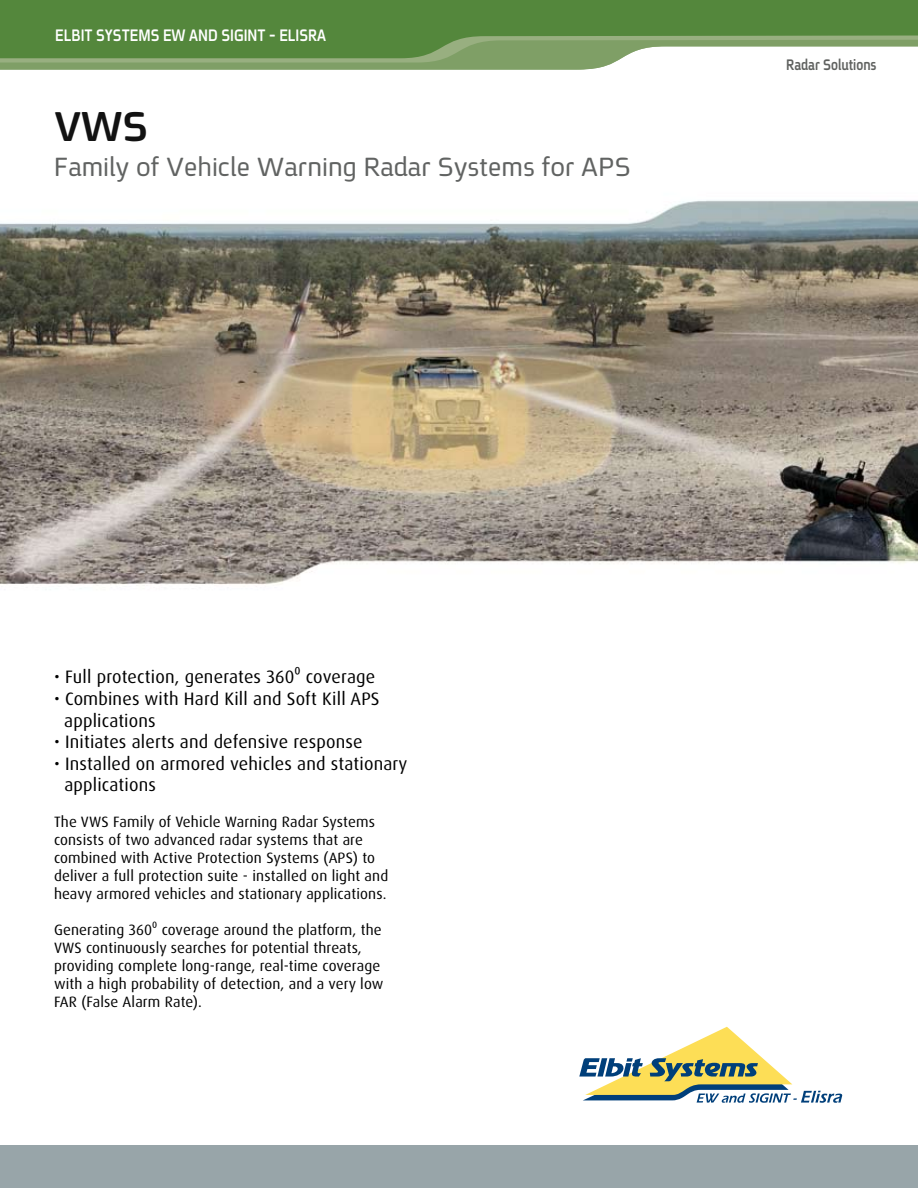
<style>
.page{position:relative;width:918px;height:1188px;background:#fff}
.page>*{position:absolute;margin:0;border:0;box-sizing:border-box;transform-origin:0 0}
.t1{font:700 45px "Fb Spoiler Eng";color:#121212}
.t2{font:28.5px "Fb Spoiler Eng";color:#616362}
.t3{font:18px/21.6px "Dax OT";letter-spacing:.01em;color:#000}
.t4{font:700 18px "Fb Spoiler Eng";color:#fff;scale:.85 1}
.t5{font:700 16.5px "Fb Spoiler Eng";color:#5f615f;scale:.85 1}
.t6{font:15px/18px "Dax OT";letter-spacing:.01em;color:#000}
</style>
<div class="page">
<img style="left:0;top:200px;width:918px;height:386px">
<div style="left:0;top:0;width:918px;height:35px;background:#54873c"></div>
<svg style="left:0;top:35px;width:918px;height:34px"></svg>
<div style="left:0;top:1145px;width:918px;height:43px;background:#98a5a9"></div>
<svg style="left:579px;top:1027px;width:264px;height:76px"></svg>
<p class="t4" style="left:55px;top:27px;width:320px">ELBIT SYSTEMS EW AND SIGINT – ELISRA</p>
<h1 class="t1" style="left:54px;top:104px;width:95px">VWS</h1>
<h2 class="t2" style="left:54px;top:152px;width:579px">Family of Vehicle Warning Radar Systems for APS</h2>
<p class="t5" style="left:786px;top:57px;width:108px">Radar Solutions</p>
<p class="t3" style="left:54px;top:667px;width:323px">• Full protection, generates 360⁰ coverage</p>
<p class="t3" style="left:64px;top:688px;width:317px;text-indent:-10px">• Combines with Hard Kill and Soft Kill APS applications</p>
<p class="t3" style="left:54px;top:731px;width:310px">• Initiates alerts and defensive response</p>
<p class="t3" style="left:64px;top:753px;width:344px;text-indent:-10px">• Installed on armored vehicles and stationary applications</p>
<p class="t6" style="left:54px;top:813px;width:336px">The VWS Family of Vehicle Warning Radar Systems consists of two advanced radar systems that are combined with Active Protection Systems (APS) to deliver a full protection suite - installed on light and heavy armored vehicles and stationary applications.</p>
<p class="t6" style="left:54px;top:921px;width:331px">Generating 360⁰ coverage around the platform, the VWS continuously searches for potential threats, providing complete long-range, real-time coverage with a high probability of detection, and a very low FAR (False Alarm Rate).</p>
</div>
